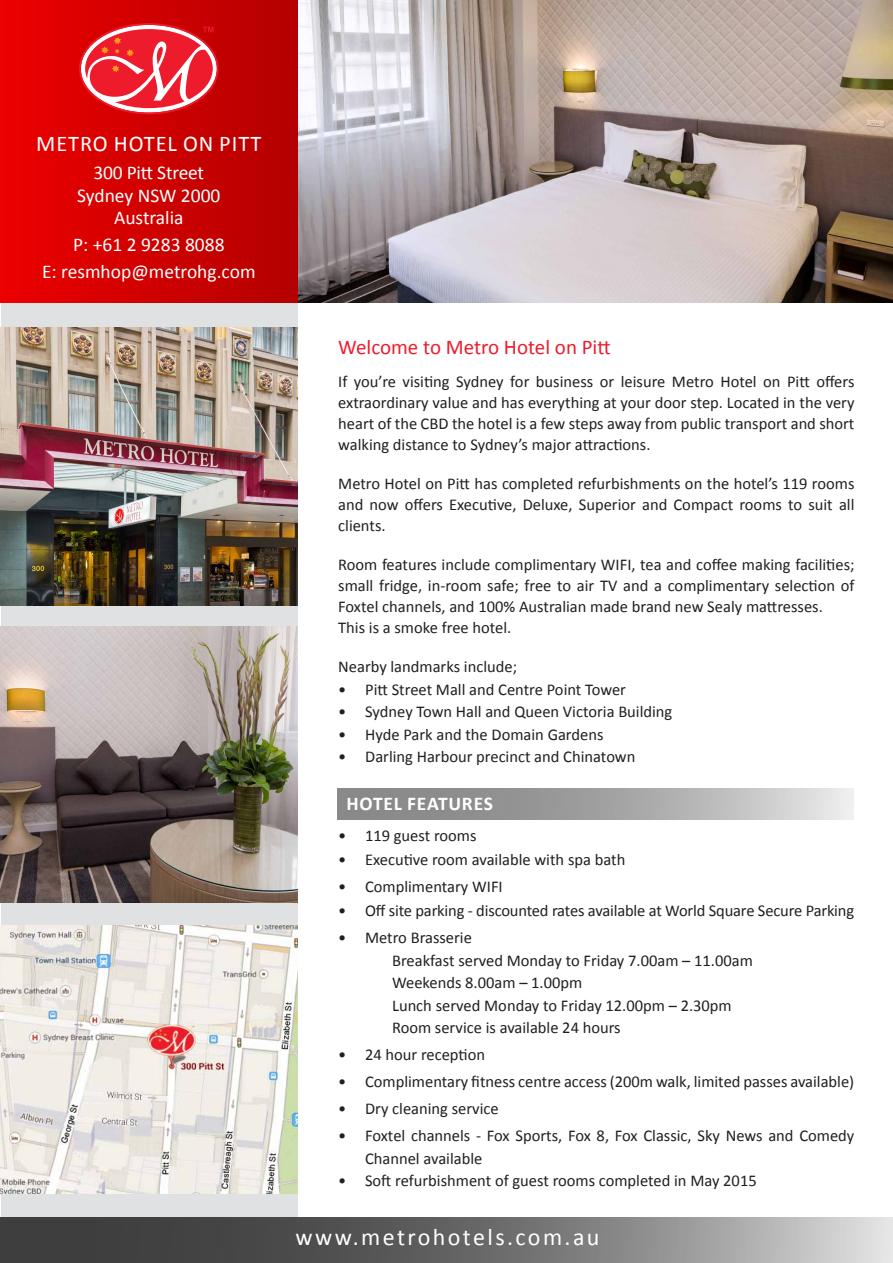
<style>
.page{position:relative;width:893px;height:1263px;background:#fff}
.page>*{position:absolute;margin:0;border:0;box-sizing:border-box;transform-origin:0 0}
.t1{font:24px "Calibri";letter-spacing:.1em;color:#fff}
.t2{font:22.5px "Calibri";letter-spacing:.04em;color:#fff}
.t3{font:21px "Calibri";color:#ee1b2c}
.t4{font:19.5px/22.5px "Calibri";color:#fff;text-align:center}
.t5{font:700 19.5px "Calibri";letter-spacing:.04em;color:#fff}
.t6{font:16.5px/21px "Calibri";color:#231f20}
</style>
<div class="page">
<svg style="left:337px;top:788px;width:517px;height:31px;background:#a9a9a9"></svg>
<div style="left:1px;top:303px;width:297px;height:914px;background:#e0e1e2"></div>
<svg style="left:0;top:1217px;width:893px;height:46px;background:#717172"></svg>
<img style="left:0;top:0;width:893px;height:303px">
<img style="left:0;top:925px;width:298px;height:269px">
<img style="left:0;top:327px;width:298px;height:279px">
<svg style="left:79px;top:23px;width:140px;height:91px"></svg>
<img style="left:0;top:626px;width:298px;height:276px">
<h2 class="t2" style="left:36px;top:129px;width:120px">Metro Hotel</h2>
<h2 class="t2" style="left:183px;top:129px;width:48px">on pitt</h2>
<p class="t4" style="left:77px;top:162px;width:145px">300 Pitt Street<br>Sydney NSW 2000<br>Australia</p>
<p class="t4" style="left:42px;top:231px;width:215px;line-height:27px">P: +61 2 9283 8088<br>E: resmhop@metrohg.com</p>
<p class="t3" style="left:338px;top:334px;width:274px">Welcome to Metro Hotel on Pitt</p>
<p class="t6" style="left:338px;top:371px;width:518px;text-align:justify">If you’re visiting Sydney for business or leisure Metro Hotel on Pitt offers extraordinary value and has everything at your door step. Located in the very heart of the CBD the hotel is a few steps away from public transport and short walking distance to Sydney’s major attractions.</p>
<p class="t6" style="left:338px;top:473px;width:518px;text-align:justify">Metro Hotel on Pitt has completed refurbishments on the hotel’s 119 rooms and now offers Executive, Deluxe, Superior and Compact rooms to suit all clients.</p>
<p class="t6" style="left:338px;top:554px;width:518px">Room features include complimentary WIFI, tea and coffee making facilities; small fridge, in-room safe; free to air TV and a complimentary selection of Foxtel channels, and 100% Australian made brand new Sealy mattresses.<br>This is a smoke free hotel.</p>
<p class="t6" style="left:338px;top:656px;width:180px">Nearby landmarks include;</p>
<p class="t6" style="left:338px;top:679px;width:289px">• Pitt Street Mall and Centre Point Tower</p>
<p class="t6" style="left:338px;top:701px;width:336px">• Sydney Town Hall and Queen Victoria Building</p>
<p class="t6" style="left:338px;top:724px;width:267px">• Hyde Park and the Domain Gardens</p>
<p class="t6" style="left:338px;top:746px;width:299px">• Darling Harbour precinct and Chinatown</p>
<p class="t5" style="left:347px;top:791px;width:148px">HOTEL FEATURES</p>
<p class="t6" style="left:338px;top:825px;width:140px">• 119 guest rooms</p>
<p class="t6" style="left:338px;top:849px;width:289px">• Executive room available with spa bath</p>
<p class="t6" style="left:338px;top:876px;width:166px">• Complimentary WIFI</p>
<p class="t6" style="left:338px;top:900px;width:518px">• Off site parking - discounted rates available at World Square Secure Parking</p>
<p class="t6" style="left:392px;top:927px;width:362px;line-height:22.5px;text-indent:-54px">• Metro Brasserie<br>Breakfast served Monday to Friday 7.00am – 11.00am Weekends 8.00am – 1.00pm<br>Lunch served Monday to Friday 12.00pm – 2.30pm Room service is available 24 hours</p>
<p class="t6" style="left:338px;top:1044px;width:149px">• 24 hour reception</p>
<p class="t6" style="left:338px;top:1071px;width:518px">• Complimentary fitness centre access (200m walk, limited passes available)</p>
<p class="t6" style="left:338px;top:1098px;width:162px">• Dry cleaning service</p>
<p class="t6" style="left:365px;top:1125px;width:491px;line-height:22.5px;text-indent:-27px">• Foxtel channels - Fox Sports, Fox 8, Fox Classic, Sky News and Comedy<br>Channel available</p>
<p class="t6" style="left:338px;top:1170px;width:420px">• Soft refurbishment of guest rooms completed in May 2015</p>
<h1 class="t1" style="left:295px;top:1222px;width:306px">www.metrohotels.com.au</h1>
</div>
